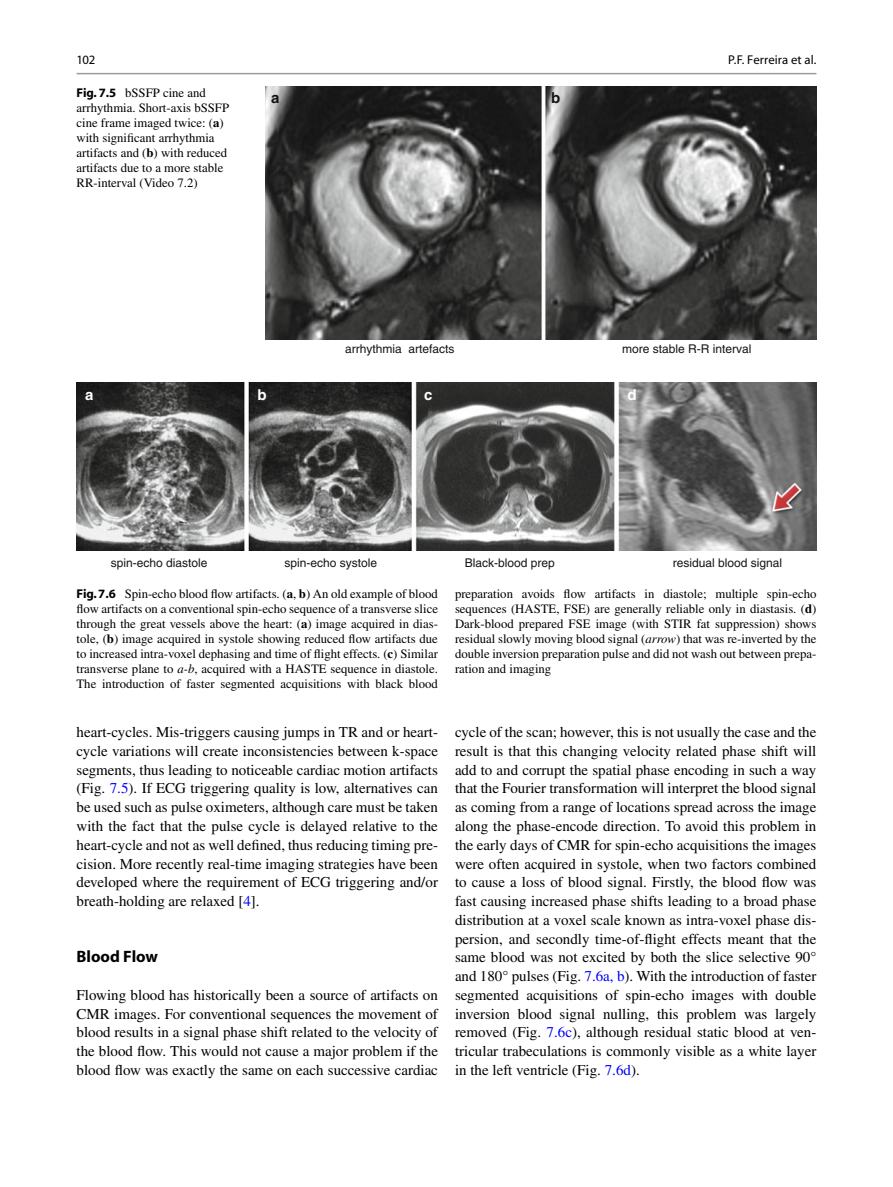
<style>
.page{position:relative;width:893px;height:1187px;background:#fff}
.page>*{position:absolute;margin:0;border:0;box-sizing:border-box;transform-origin:0 0}
.t1{font:700 16.5px "Gvhpqn Sbvpxk Myriad";color:#000}
.t2{font:15px/18.8px "Csdcgj Fjlhfb Times";color:#000;text-align:justify}
.t3{font:700 15px "Wtxsjr Pmgpgh Helvetica";color:#fff}
.t4{font:700 15px "Wtxsjr Pmgpgh Helvetica";color:#131413}
.t5{font:12.75px/15px "Csdcgj Fjlhfb Times";color:#000;text-align:justify}
.t6{font:12.75px "Mcdvtk Qywsjx Myriad";letter-spacing:.005em;color:#000}
.t7{font:12px "Nxkjfj Fsfbpr Helvetica";color:#131413}
.s1{font-family:"Gvhpqn Sbvpxk Myriad";font-weight:700}
.s2{font-family:"Dglxcq Pxqmjw Times";font-weight:700}
.s3{font-family:"Cffhjf Kyqbhw Times";font-style:italic}
.s4{color:#0000fa}
</style>
<div class="page">
<img style="left:266px;top:87px;width:550px;height:252px">
<img style="left:77px;top:383px;width:739px;height:167px">
<hr style="left:77px;top:73px;width:739px;height:1px;background:#9c9c9c">
<p class="t6" style="left:77px;top:55px;width:20px">102</p>
<p class="t5" style="left:77px;top:86px;width:154px;text-align:left"><span class="s1">Fig. 7.5</span> bSSFP cine and arrhythmia. Short-axis bSSFP cine frame imaged twice: ( <span class="s2">a</span> ) with significant arrhythmia artifacts and ( <span class="s2">b</span> ) with reduced artifacts due to a more stable<br>RR-interval (Video 7.2)</p>
<p class="t4" style="left:271px;top:91px;width:10px">a</p>
<p class="t4" style="left:551px;top:91px;width:11px">b</p>
<p class="t6" style="left:728px;top:55px;width:90px">P.F. Ferreira et al.</p>
<p class="t7" style="left:345px;top:344px;width:111px">arrhythmia artefacts</p>
<p class="t7" style="left:622px;top:344px;width:131px">more stable R-R interval</p>
<p class="t3" style="left:85px;top:388px;width:10px">a</p>
<p class="t3" style="left:257px;top:388px;width:11px">b</p>
<p class="t3" style="left:424px;top:388px;width:10px">c</p>
<p class="t3" style="left:627px;top:388px;width:11px">d</p>
<p class="t7" style="left:111px;top:558px;width:98px">spin-echo diastole</p>
<p class="t7" style="left:284px;top:558px;width:94px">spin-echo systole</p>
<p class="t7" style="left:465px;top:558px;width:92px">Black-blood prep</p>
<p class="t7" style="left:673px;top:558px;width:111px">residual blood signal</p>
<p class="t5" style="left:77px;top:587px;width:363px"><span class="s1">Fig. 7.6</span> Spin-echo blood flow artifacts. ( <span class="s2">a</span> , <span class="s2">b</span> ) An old example of blood flow artifacts on a conventional spin-echo sequence of a transverse slice through the great vessels above the heart: ( <span class="s2">a</span> ) image acquired in dias&shy;tole, ( <span class="s2">b</span> ) image acquired in systole showing reduced flow artifacts due to increased intra-voxel dephasing and time of flight effects. ( <span class="s2">c</span> ) Similar transverse plane to <span class="s3">a-b</span> , acquired with a HASTE sequence in diastole.<br>The introduction of faster segmented acquisitions with black blood</p>
<p class="t5" style="left:455px;top:587px;width:363px">preparation avoids flow artifacts in diastole; multiple spin-echo sequences (HASTE, FSE) are generally reliable only in diastasis. ( <span class="s2">d</span> )<br>Dark-blood prepared FSE image (with STIR fat suppression) shows residual slowly moving blood signal ( <span class="s3">arrow</span> ) that was re-inverted by the double inversion preparation pulse and did not wash out between prepa&shy;ration and imaging</p>
<p class="t2" style="left:77px;top:724px;width:363px">heart-cycles. Mis-triggers causing jumps in TR and or heart&shy;cycle variations will create inconsistencies between k-space segments, thus leading to noticeable cardiac motion artifacts (Fig. <span class="s4">7.5</span> ). If ECG triggering quality is low, alternatives can be used such as pulse oximeters, although care must be taken with the fact that the pulse cycle is delayed relative to the heart-cycle and not as well defined, thus reducing timing pre&shy;cision. More recently real-time imaging strategies have been developed where the requirement of ECG triggering and/or breath-holding are relaxed [ <span class="s4">4</span> ].</p>
<p class="t1" style="left:77px;top:950px;width:83px">Blood Flow</p>
<p class="t2" style="left:77px;top:986px;width:363px">Flowing blood has historically been a source of artifacts on CMR images. For conventional sequences the movement of blood results in a signal phase shift related to the velocity of the blood flow. This would not cause a major problem if the blood flow was exactly the same on each successive cardiac</p>
<p class="t2" style="left:455px;top:724px;width:363px">cycle of the scan; however, this is not usually the case and the result is that this changing velocity related phase shift will add to and corrupt the spatial phase encoding in such a way that the Fourier transformation will interpret the blood signal as coming from a range of locations spread across the image along the phase-encode direction. To avoid this problem in the early days of CMR for spin-echo acquisitions the images were often acquired in systole, when two factors combined to cause a loss of blood signal. Firstly, the blood flow was fast causing increased phase shifts leading to a broad phase distribution at a voxel scale known as intra-voxel phase dis&shy;persion, and secondly time-of-flight effects meant that the same blood was not excited by both the slice selective 90° and 180° pulses (Fig. <span class="s4">7.6a, b</span> ). With the introduction of faster segmented acquisitions of spin-echo images with double inversion blood signal nulling, this problem was largely removed (Fig. <span class="s4">7.6c</span> ), although residual static blood at ven&shy;tricular trabeculations is commonly visible as a white layer in the left ventricle (Fig. <span class="s4">7.6d</span> ).</p>
</div>
